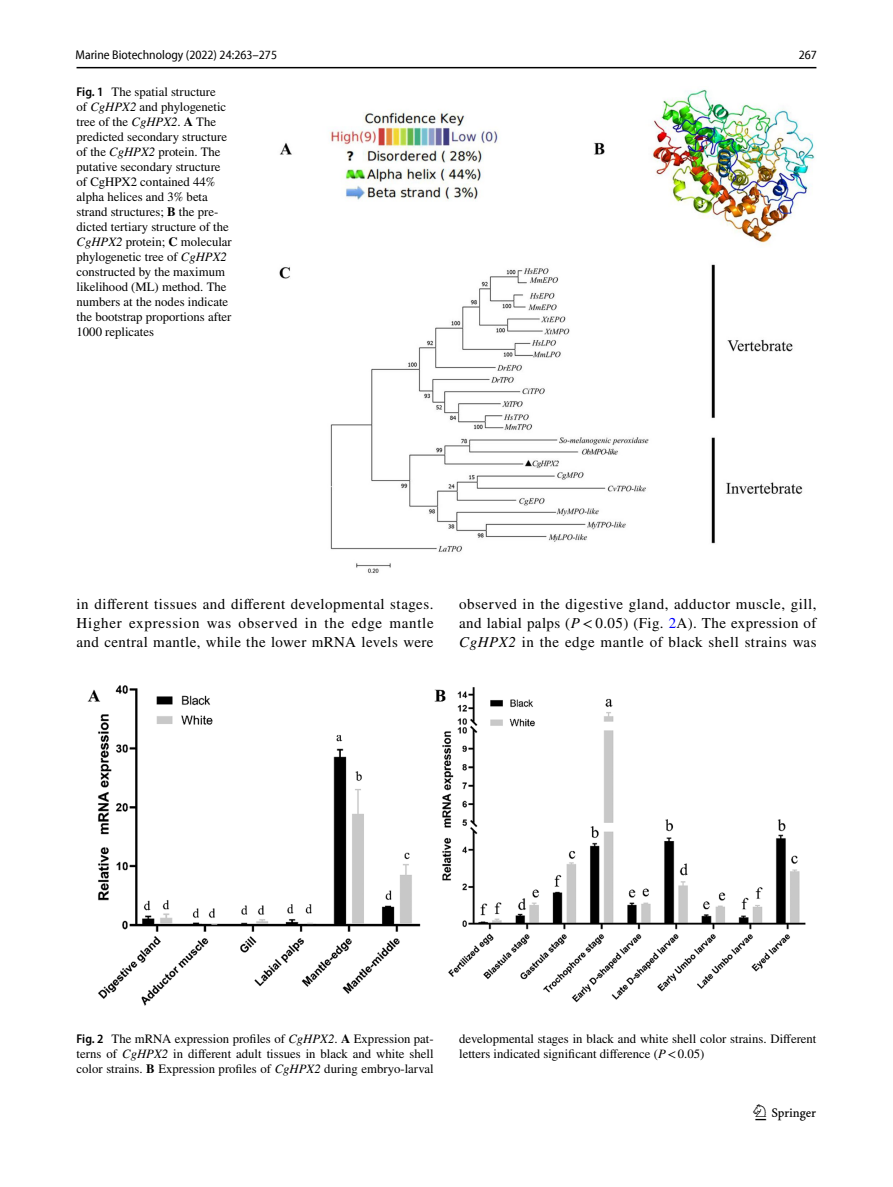
<style>
.page{position:relative;width:893px;height:1187px;background:#fff}
.page>*{position:absolute;margin:0;border:0;box-sizing:border-box;transform-origin:0 0}
.t1{font:22.5px "Springnew Regular 3";color:#000}
.t2{font:15px/18.8px "STIX";letter-spacing:.03em;color:#000;text-align:justify}
.t3{font:12.75px/15px "STIX";color:#000}
.t4{font:semi-condensed 12.75px "Myriad Pro Unic";color:#000}
.s1{font-family:"Myriad Pro";font-weight:600;font-stretch:semi-condensed}
.s2{font-style:italic}
.s3{font-weight:700}
.s4{color:#00f}
</style>
<div class="page">
<hr style="left:77px;top:67px;width:739px;height:1px;background:#000">
<img style="left:279px;top:89px;width:536px;height:484px">
<img style="left:87px;top:685px;width:719px;height:321px">
<p class="t4" style="left:76px;top:50px;width:203px">Marine Biotechnology (2022) 24:263–275</p>
<p class="t4" style="left:799px;top:50px;width:20px">267</p>
<p class="t3" style="left:77px;top:85px;width:157px"><span class="s1">Fig. 1</span> The spatial structure<br>of <span class="s2">CgHPX2</span> and phylogenetic tree of the <span class="s2">CgHPX2</span>. <span class="s3">A</span> The predicted secondary structure of the <span class="s2">CgHPX2</span> protein. The putative secondary structure of CgHPX2 contained 44% alpha helices and 3% beta strand structures; <span class="s3">B</span> the pre&shy;dicted tertiary structure of the<br><span class="s2">CgHPX2</span> protein; <span class="s3">C</span> molecular phylogenetic tree of <span class="s2">CgHPX2 </span>constructed by the maximum likelihood (ML) method. The numbers at the nodes indicate the bootstrap proportions after<br>1000 replicates</p>
<p class="t2" style="left:77px;top:595px;width:359px">in different tissues and different developmental stages.<br>Higher expression was observed in the edge mantle and central mantle, while the lower mRNA levels were</p>
<p class="t2" style="left:459px;top:595px;width:359px">observed in the digestive gland, adductor muscle, gill, and labial palps (<span class="s2">P</span> &lt; 0.05) (Fig. <span class="s4">2</span>A). The expression of <span class="s2">CgHPX2</span> in the edge mantle of black shell strains was</p>
<p class="t3" style="left:77px;top:1031px;width:359px;text-align:justify"><span class="s1">Fig. 2</span> The mRNA expression profiles of <span class="s2">CgHPX2</span>. <span class="s3">A</span> Expression pat&shy;terns of <span class="s2">CgHPX2</span> in different adult tissues in black and white shell color strains. <span class="s3">B</span> Expression profiles of <span class="s2">CgHPX2</span> during embryo-larval</p>
<p class="t3" style="left:459px;top:1031px;width:359px">developmental stages in black and white shell color strains. Different letters indicated significant difference (<span class="s2">P</span>&lt;0.05)</p>
<h1 class="t1" style="left:755px;top:1104px;width:62px">1 3</h1>
</div>
